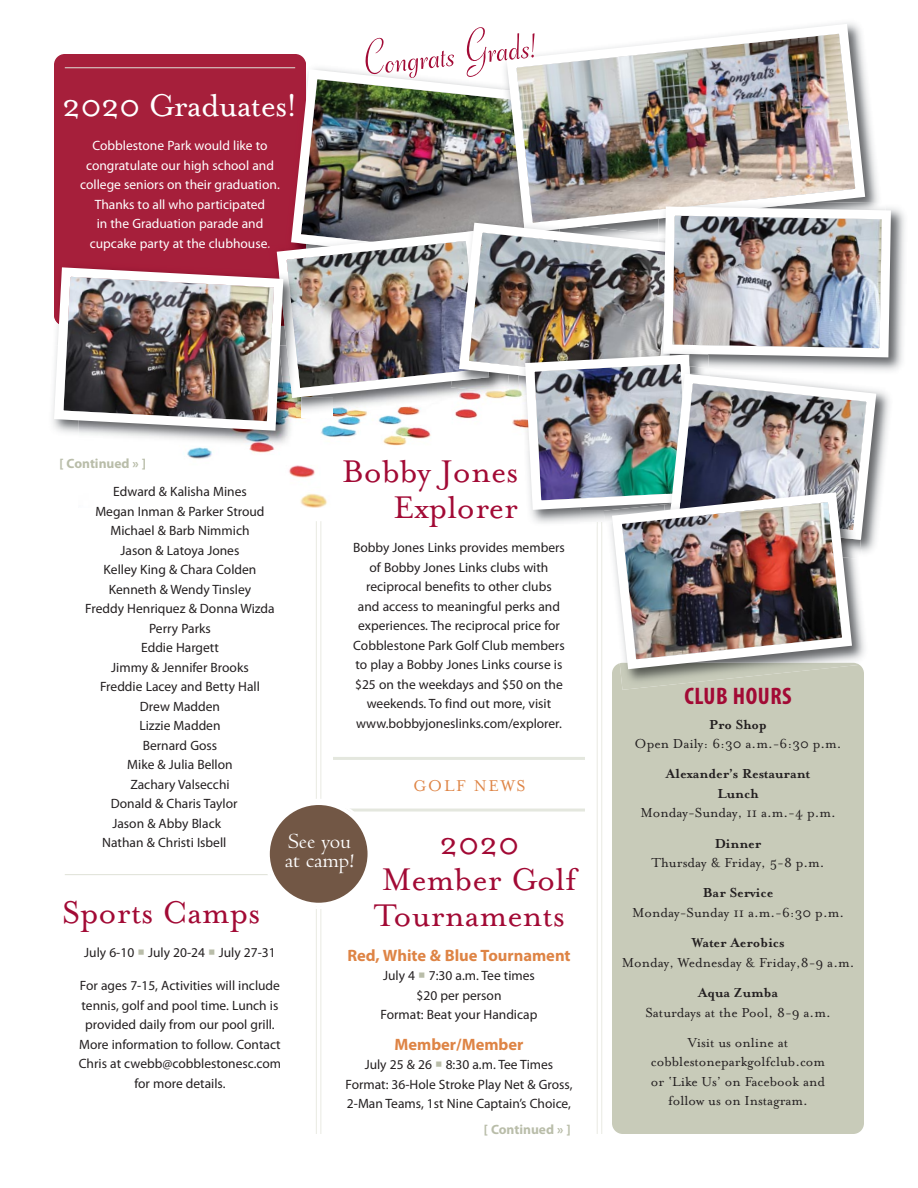
<style>
.page{position:relative;width:918px;height:1188px;background:#fff}
.page>*{position:absolute;margin:0;border:0;box-sizing:border-box;transform-origin:0 0}
.t1{font:46.5px "Adana AS Circular";color:#a20a35}
.t2{font:36px/36px "Mrs Eaves Roman";color:#a20a35;text-align:right}
.t3{font:36px "Mrs Eaves Roman";letter-spacing:-.02em;color:#fff}
.t4{font:700 condensed 24px "Myriad Pro";letter-spacing:.02em;color:#a20a35}
.t5{font:22.5px/19.5px "Centaur";color:#fff}
.t6{font:18px "Mrs Eaves Small Caps";letter-spacing:.095em;color:#de8445}
.t7{font:700 16.5px "Myriad Pro";color:#de8445}
.t8{font:15px/19.5px "Mrs Eaves Roman";color:#231f20;text-align:center}
.t9{font:700 15px/19.5px "Mrs Eaves";color:#231f20;text-align:center}
.t10{font:13.5px/19.5px "Myriad Pro";color:#231f20;text-align:center}
.t11{font:13.5px/19.5px "Myriad Pro";color:#fff;text-align:center}
.t12{font:700 13.5px "Myriad Pro";color:#b9bda9}
</style>
<div class="page">
<hr style="left:320px;top:521px;width:1px;height:613px;background:#e9eae2">
<hr style="left:316px;top:521px;width:1px;height:613px;background:#e9eae2">
<hr style="left:601px;top:478px;width:1px;height:656px;background:#e9eae2">
<hr style="left:597px;top:478px;width:1px;height:656px;background:#e9eae2">
<div style="left:54px;top:54px;width:252px;height:272px;background:#a61f3b;border-radius:11px"></div>
<svg style="left:286px;top:67px;width:137px;height:12px"></svg>
<svg style="left:505px;top:22px;width:361px;height:57px"></svg>
<div style="left:612px;top:665px;width:252px;height:469px;background:#c8cbb9"></div>
<hr style="left:65px;top:67px;width:230px;height:1px;background:#dfe1d7">
<hr style="left:65px;top:874px;width:230px;height:1px;background:#dfe1d7">
<hr style="left:333px;top:757px;width:252px;height:3px;background:#e4e7de">
<hr style="left:333px;top:809px;width:252px;height:3px;background:#e4e7de">
<svg style="left:267px;top:799px;width:107px;height:110px"></svg>
<img style="left:896px;top:208px;width:9px;height:161px">
<img style="left:620px;top:663px;width:240px;height:27px">
<svg style="left:612px;top:659px;width:245px;height:15px"></svg>
<img style="left:52px;top:79px;width:844px;height:580px">
<h2 class="t3" style="left:62px;top:94px;width:237px">2020 Graduates!</h2>
<p class="t11" style="left:80px;top:137px;width:201px">Cobblestone Park would like to congratulate our high school and college seniors on their graduation.<br>Thanks to all who participated<br>in the Graduation parade and cupcake party at the clubhouse.</p>
<h1 class="t1" style="left:360px;top:32px;width:174px;rotate:-6deg">Congrats Grads!</h1>
<p class="t12" style="left:59px;top:458px;width:88px">[ Continued » ]</p>
<h2 class="t2" style="left:342px;top:458px;width:178px">Bobby Jones<br>Explorer</h2>
<p class="t10" style="left:353px;top:539px;width:213px">Bobby Jones Links provides members of Bobby Jones Links clubs with reciprocal benefits to other clubs<br>and access to meaningful perks and experiences. The reciprocal price for Cobblestone Park Golf Club members to play a Bobby Jones Links course is $25 on the weekdays and $50 on the weekends. To find out more, visit www.bobbyjoneslinks.com/explorer.</p>
<p class="t10" style="left:113px;top:483px;width:135px">Edward &amp; Kalisha Mines</p>
<p class="t10" style="left:95px;top:502px;width:171px">Megan Inman &amp; Parker Stroud</p>
<p class="t10" style="left:110px;top:522px;width:141px">Michael &amp; Barb Nimmich</p>
<p class="t10" style="left:121px;top:541px;width:120px">Jason &amp; Latoya Jones</p>
<p class="t10" style="left:104px;top:561px;width:154px">Kelley King &amp; Chara Colden</p>
<p class="t10" style="left:109px;top:580px;width:144px">Kenneth &amp; Wendy Tinsley</p>
<p class="t10" style="left:85px;top:600px;width:191px">Freddy Henriquez &amp; Donna Wizda</p>
<p class="t10" style="left:149px;top:619px;width:63px">Perry Parks</p>
<p class="t10" style="left:141px;top:639px;width:79px">Eddie Hargett</p>
<p class="t10" style="left:111px;top:658px;width:139px">Jimmy &amp; Jennifer Brooks</p>
<p class="t10" style="left:100px;top:678px;width:161px">Freddie Lacey and Betty Hall</p>
<p class="t10" style="left:140px;top:697px;width:82px">Drew Madden</p>
<p class="t10" style="left:139px;top:717px;width:83px">Lizzie Madden</p>
<p class="t10" style="left:143px;top:736px;width:76px">Bernard Goss</p>
<p class="t10" style="left:127px;top:756px;width:107px">Mike &amp; Julia Bellon</p>
<p class="t10" style="left:130px;top:775px;width:101px">Zachary Valsecchi</p>
<p class="t10" style="left:111px;top:795px;width:128px">Donald &amp; Charis Taylor</p>
<p class="t10" style="left:112px;top:814px;width:110px">Jason &amp; Abby Black</p>
<p class="t10" style="left:102px;top:834px;width:126px">Nathan &amp; Christi Isbell</p>
<h3 class="t6" style="left:413px;top:774px;width:114px">GOLF NEWS</h3>
<h3 class="t5" style="left:285px;top:834px;width:71px">See you at camp!</h3>
<h2 class="t2" style="left:374px;top:830px;width:204px;text-align:center">2020<br>Member Golf<br>Tournaments</h2>
<p class="t7" style="left:347px;top:949px;width:225px">Red, White &amp; Blue Tournament</p>
<p class="t10" style="left:381px;top:967px;width:158px">July 4 7:30 a.m. Tee times $20 per person<br>Format: Beat your Handicap</p>
<p class="t7" style="left:394px;top:1038px;width:131px">Member/Member</p>
<p class="t10" style="left:346px;top:1056px;width:228px">July 25 &amp; 26 8:30 a.m. Tee Times<br>Format: 36-Hole Stroke Play Net &amp; Gross,<br>2-Man Teams, 1st Nine Captain’s Choice,</p>
<h2 class="t2" style="left:62px;top:898px;width:199px">Sports Camps</h2>
<p class="t10" style="left:84px;top:944px;width:193px">July 6-10 July 20-24 July 27-31</p>
<p class="t10" style="left:79px;top:977px;width:204px">For ages 7-15, Activities will include tennis, golf and pool time. Lunch is provided daily from our pool grill.<br>More information to follow. Contact Chris at cwebb@cobblestonesc.com for more details.</p>
<p class="t12" style="left:484px;top:1124px;width:88px">[ Continued » ]</p>
<h3 class="t4" style="left:684px;top:681px;width:109px">CLUB HOURS</h3>
<p class="t9" style="left:709px;top:714px;width:59px">Pro Shop</p>
<p class="t8" style="left:635px;top:736px;width:208px">Open Daily: 6:30 a.m.-6:30 p.m.</p>
<p class="t9" style="left:666px;top:763px;width:146px">Alexander’s Restaurant<br>Lunch</p>
<p class="t8" style="left:640px;top:805px;width:197px">Monday-Sunday, 11 a.m.-4 p.m.</p>
<p class="t9" style="left:715px;top:833px;width:48px">Dinner</p>
<p class="t8" style="left:652px;top:855px;width:175px">Thursday &amp; Friday, 5-8 p.m.</p>
<p class="t9" style="left:703px;top:883px;width:72px">Bar Service</p>
<p class="t8" style="left:632px;top:905px;width:213px">Monday-Sunday 11 a.m.-6:30 p.m.</p>
<p class="t9" style="left:692px;top:932px;width:94px">Water Aerobics</p>
<p class="t8" style="left:622px;top:954px;width:234px">Monday, Wednesday &amp; Friday,8-9 a.m.</p>
<p class="t9" style="left:698px;top:982px;width:82px">Aqua Zumba</p>
<p class="t8" style="left:645px;top:999px;width:187px;line-height:30.3px">Saturdays at the Pool, 8-9 a.m.<br>Visit us online at</p>
<p class="t8" style="left:651px;top:1054px;width:176px">cobblestoneparkgolfclub.com or ‘Like Us’ on Facebook and follow us on Instagram.</p>
</div>
